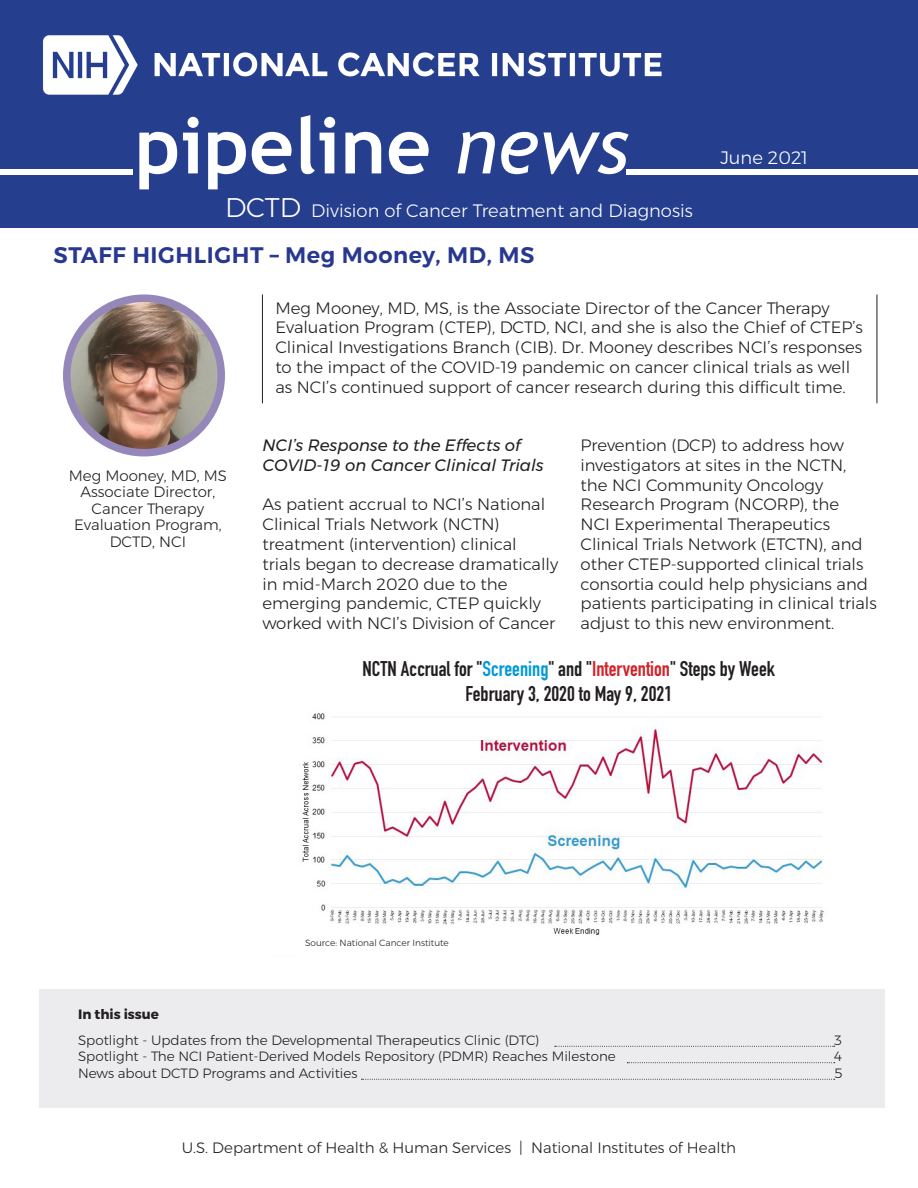
<style>
.page{position:relative;width:918px;height:1188px;background:#fff}
.page>*{position:absolute;margin:0;border:0;box-sizing:border-box;transform-origin:0 0}
.t1{font:700 78px "Trebuchet MS";color:#fff}
.t2{font:600 22.5px "Montserrat";letter-spacing:.025em;color:#283890}
.t3{font:700 21px "DIN Condensed";color:#231f20}
.t4{font:300 18px "Montserrat";color:#fff}
.t5{font:300 16.5px/19.8px "Montserrat";color:#231f20}
.t6{font:italic 16.5px/19.8px "Montserrat";color:#231f20}
.t7{font:300 15px/16.5px "Montserrat";color:#231f20;text-align:center}
.t8{font:300 13.5px "Montserrat";color:#231f20}
.t9{font:700 13.5px "Montserrat";color:#231f20}
.t10{font:300 9px "Montserrat";color:#231f20}
.s1{font-weight:400;font-style:italic}
.s2{font-size:27px}
.s3{font-weight:700}
.s4{color:#0099d9}
.s5{color:#d1232a}
</style>
<div class="page">
<div style="left:39px;top:989px;width:846px;height:119px;background:#ececee"></div>
<div style="left:0;top:0;width:918px;height:227px;background:#253f8e"></div>
<div style="left:627px;top:169px;width:291px;height:6px;background:#fff"></div>
<div style="left:0;top:169px;width:132px;height:6px;background:#fff"></div>
<svg style="left:555px;top:1046px;width:280px;height:1px"></svg>
<svg style="left:627px;top:1062px;width:208px;height:1px"></svg>
<svg style="left:361px;top:1079px;width:474px;height:1px"></svg>
<img style="left:43px;top:35px;width:619px;height:60px">
<img style="left:67px;top:298px;width:154px;height:155px;border-radius:77px">
<div style="left:63px;top:294px;width:162px;height:162px;border:8px solid #9687ba;border-radius:50%"></div>
<img style="left:302px;top:713px;width:522px;height:222px">
<hr style="left:262px;top:294px;width:1px;height:109px;background:#231f20">
<hr style="left:877px;top:294px;width:1px;height:109px;background:#231f20">
<h1 class="t1" style="left:135px;top:97px;width:495px">pipeline <span class="s1">news</span></h1>
<p class="t4" style="left:225px;top:197px;width:469px"><span class="s2">DCTD</span> Division of Cancer Treatment and Diagnosis</p>
<p class="t2" style="left:54px;top:238px;width:482px">STAFF HIGHLIGHT <span class="s3">–</span> Meg Mooney, MD, MS</p>
<p class="t4" style="left:720px;top:144px;width:89px">June 2021</p>
<p class="t7" style="left:69px;top:467px;width:160px">Meg Mooney, MD, MS</p>
<p class="t7" style="left:81px;top:483px;width:136px">Associate Director,</p>
<p class="t7" style="left:74px;top:500px;width:149px">Cancer Therapy<br>Evaluation Program,</p>
<p class="t7" style="left:110px;top:533px;width:78px">DCTD, NCI</p>
<p class="t5" style="left:275px;top:298px;width:589px">Meg Mooney, MD, MS, is the Associate Director of the Cancer Therapy Evaluation Program (CTEP), DCTD, NCI, and she is also the Chief of CTEP’s Clinical Investigations Branch (CIB). Dr. Mooney describes NCI’s responses to the impact of the COVID-19 pandemic on cancer clinical trials as well as NCI’s continued support of cancer research during this difficult time.</p>
<p class="t6" style="left:262px;top:435px;width:283px">NCI’s Response to the Effects of<br>COVID-19 on Cancer Clinical Trials</p>
<p class="t5" style="left:262px;top:494px;width:297px">As patient accrual to NCI’s National Clinical Trials Network (NCTN) treatment (intervention) clinical trials began to decrease dramatically in mid-March 2020 due to the emerging pandemic, CTEP quickly worked with NCI’s Division of Cancer</p>
<p class="t5" style="left:581px;top:435px;width:298px">Prevention (DCP) to address how investigators at sites in the NCTN, the NCI Community Oncology Research Program (NCORP), the<br>NCI Experimental Therapeutics Clinical Trials Network (ETCTN), and other CTEP-supported clinical trials consortia could help physicians and patients participating in clinical trials adjust to this new environment.</p>
<p class="t3" style="left:363px;top:655px;width:414px">NCTN Accrual for "<span class="s4">Screening</span>" and "<span class="s5">Intervention</span>" Steps by Week</p>
<p class="t3" style="left:465px;top:680px;width:208px">February 3, 2020 to May 9, 2021</p>
<p class="t10" style="left:305px;top:936px;width:145px">Source: National Cancer Institute</p>
<p class="t9" style="left:78px;top:1004px;width:82px">In this issue</p>
<p class="t8" style="left:78px;top:1030px;width:463px">Spotlight - Updates from the Developmental Therapeutics Clinic (DTC)</p>
<p class="t8" style="left:834px;top:1030px;width:9px">3</p>
<p class="t8" style="left:78px;top:1046px;width:539px">Spotlight - The NCI Patient-Derived Models Repository (PDMR) Reaches Milestone</p>
<p class="t8" style="left:834px;top:1046px;width:9px">4</p>
<p class="t8" style="left:78px;top:1063px;width:281px">News about DCTD Programs and Activities</p>
<p class="t8" style="left:834px;top:1063px;width:10px">5</p>
<p class="t7" style="left:182px;top:1139px;width:556px">U.S. Department of Health &amp; Human Services | National Institutes of Health</p>
</div>
